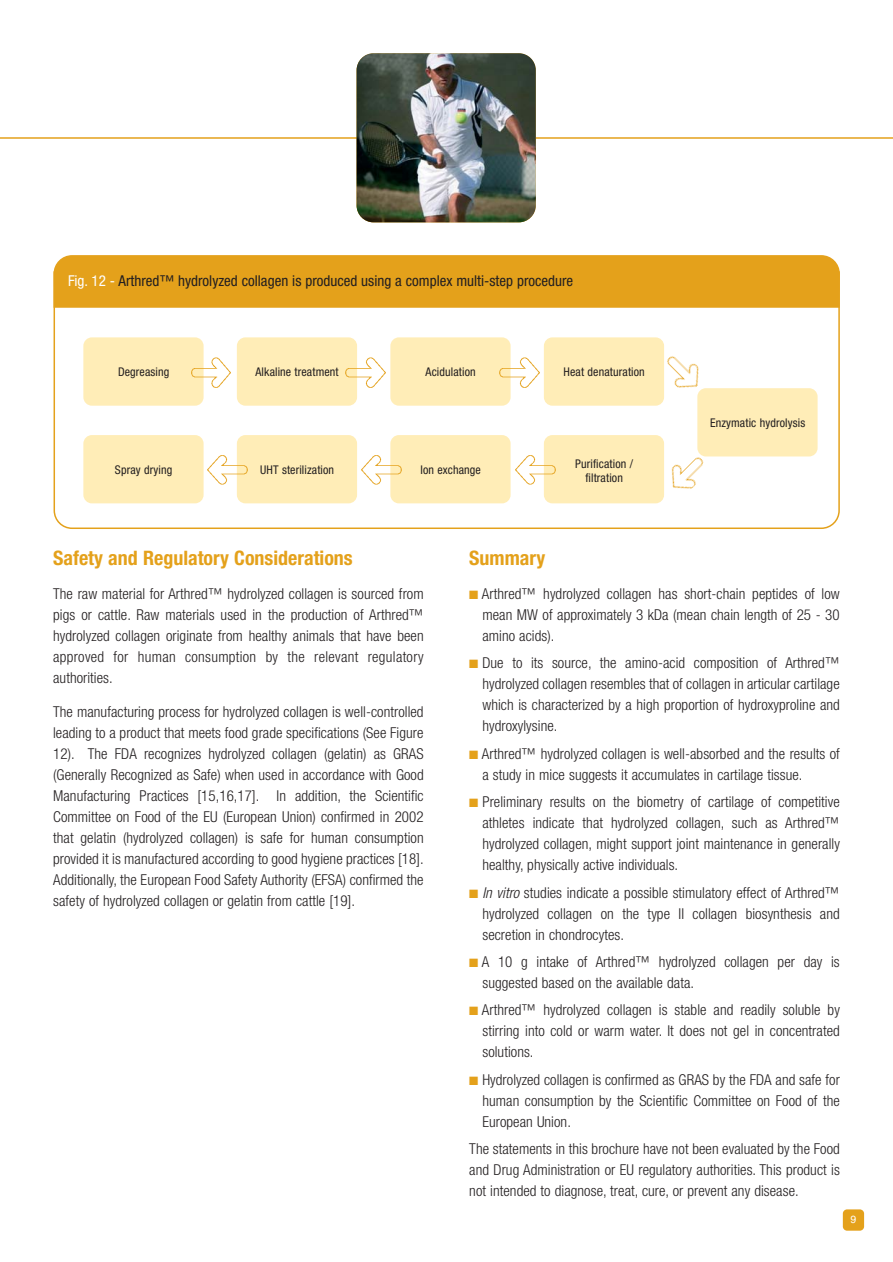
<style>
.page{position:relative;width:893px;height:1262px;background:#fff}
.page>*{position:absolute;margin:0;border:0;box-sizing:border-box;transform-origin:0 0}
.t1{font:700 condensed 19.95px "Helvetica Neue";color:#e4a11b}
.t2{font:300 condensed 15px/21px "Helvetica Neue";letter-spacing:.005em;color:#231f20;text-align:justify}
.t3{font:condensed 15px "Helvetica Neue";color:#231f20}
.t4{font:condensed 12px/14.4px "Helvetica Neue";letter-spacing:.01em;color:#231f20;text-align:center}
.t5{font:10.5px "Helvetica";color:#fff}
.s1{color:#fff}
.s2{color:#e4a11b}
.s3{font-style:italic}
</style>
<div class="page">
<div style="left:843px;top:1209px;width:21px;height:21px;background:#e4a11b;border-radius:4px"></div>
<hr style="left:0;top:137px;width:893px;height:2px;background:#e4a11b">
<img style="left:357px;top:53px;width:179px;height:169px;border-radius:17px">
<svg style="left:54px;top:308px;width:786px;height:221px"></svg>
<svg style="left:54px;top:255px;width:786px;height:16px;background:#e4a21f"></svg>
<div style="left:54px;top:272px;width:785px;height:35px;background:#e4a11b"></div>
<div style="left:54px;top:271px;width:786px;height:37px;border:2px solid #e4a11b"></div>
<div style="left:83px;top:337px;width:121px;height:69px;background:#ffedb7;border-radius:9px"></div>
<div style="left:237px;top:337px;width:120px;height:69px;background:#ffedb7;border-radius:9px"></div>
<div style="left:390px;top:337px;width:121px;height:69px;background:#ffedb7;border-radius:9px"></div>
<div style="left:544px;top:337px;width:120px;height:69px;background:#ffedb7;border-radius:9px"></div>
<div style="left:83px;top:435px;width:121px;height:68px;background:#ffedb7;border-radius:9px"></div>
<div style="left:237px;top:435px;width:120px;height:68px;background:#ffedb7;border-radius:9px"></div>
<div style="left:390px;top:435px;width:121px;height:68px;background:#ffedb7;border-radius:9px"></div>
<div style="left:544px;top:435px;width:120px;height:68px;background:#ffedb7;border-radius:9px"></div>
<div style="left:697px;top:388px;width:121px;height:68px;background:#ffedb7;border-radius:9px"></div>
<img style="left:191px;top:357px;width:41px;height:31px">
<img style="left:345px;top:357px;width:41px;height:31px">
<img style="left:499px;top:357px;width:41px;height:31px">
<img style="left:514px;top:454px;width:42px;height:32px">
<img style="left:360px;top:454px;width:42px;height:32px">
<img style="left:207px;top:454px;width:41px;height:32px">
<img style="left:664px;top:346px;width:44px;height:53px">
<img style="left:663px;top:446px;width:49px;height:53px">
<p class="t3" style="left:68px;top:275px;width:506px"><span class="s1">Fig. 12 -</span> Arthred™ hydrolyzed collagen is produced using a complex multi-step procedure</p>
<p class="t4" style="left:118px;top:366px;width:53px">Degreasing</p>
<p class="t4" style="left:256px;top:366px;width:85px">Alkaline treatment</p>
<p class="t4" style="left:426px;top:366px;width:52px">Acidulation</p>
<p class="t4" style="left:563px;top:366px;width:83px">Heat denaturation</p>
<p class="t4" style="left:115px;top:463px;width:59px">Spray drying</p>
<p class="t4" style="left:260px;top:463px;width:75px">UHT sterilization</p>
<p class="t4" style="left:420px;top:463px;width:62px">Ion exchange</p>
<p class="t4" style="left:575px;top:457px;width:59px">Purification / filtration</p>
<p class="t4" style="left:710px;top:417px;width:97px">Enzymatic hydrolysis</p>
<h1 class="t1" style="left:53px;top:551px;width:301px">Safety and Regulatory Considerations</h1>
<p class="t2" style="left:53px;top:584px;width:372px">The raw material for Arthred™ hydrolyzed collagen is sourced from pigs or cattle. Raw materials used in the production of Arthred™ hydrolyzed collagen originate from healthy animals that have been approved for human consumption by the relevant regulatory authorities.</p>
<p class="t2" style="left:53px;top:702px;width:372px">The manufacturing process for hydrolyzed collagen is well-controlled leading to a product that meets food grade specifications (See Figure 12). The FDA recognizes hydrolyzed collagen (gelatin) as GRAS (Generally Recognized as Safe) when used in accordance with Good Manufacturing Practices [15,16,17]. In addition, the Scientific Committee on Food of the EU (European Union) confirmed in 2002 that gelatin (hydrolyzed collagen) is safe for human consumption provided it is manufactured according to good hygiene practices [18].<br>Additionally, the European Food Safety Authority (EFSA) confirmed the safety of hydrolyzed collagen or gelatin from cattle [19].</p>
<h1 class="t1" style="left:469px;top:551px;width:78px">Summary</h1>
<p class="t2" style="left:482px;top:584px;width:359px;text-indent:-13px"><span class="s2">■</span> Arthred™ hydrolyzed collagen has short-chain peptides of low mean MW of approximately 3 kDa (mean chain length of 25 - 30 amino acids).</p>
<p class="t2" style="left:482px;top:654px;width:359px;text-indent:-13px"><span class="s2">■</span> Due to its source, the amino-acid composition of Arthred™ hydrolyzed collagen resembles that of collagen in articular cartilage which is characterized by a high proportion of hydroxyproline and hydroxylysine.</p>
<p class="t2" style="left:482px;top:744px;width:359px;text-indent:-13px"><span class="s2">■</span> Arthred™ hydrolyzed collagen is well-absorbed and the results of a study in mice suggests it accumulates in cartilage tissue.</p>
<p class="t2" style="left:482px;top:792px;width:359px;text-indent:-13px"><span class="s2">■</span> Preliminary results on the biometry of cartilage of competitive athletes indicate that hydrolyzed collagen, such as Arthred™ hydrolyzed collagen, might support joint maintenance in generally healthy, physically active individuals.</p>
<p class="t2" style="left:482px;top:883px;width:359px;text-indent:-13px"><span class="s2">■</span> <span class="s3">In vitro</span> studies indicate a possible stimulatory effect of Arthred™ hydrolyzed collagen on the type II collagen biosynthesis and secretion in chondrocytes.</p>
<p class="t2" style="left:482px;top:952px;width:359px;text-indent:-13px"><span class="s2">■</span> A 10 g intake of Arthred™ hydrolyzed collagen per day is suggested based on the available data.</p>
<p class="t2" style="left:482px;top:1001px;width:359px;text-indent:-13px"><span class="s2">■</span> Arthred™ hydrolyzed collagen is stable and readily soluble by stirring into cold or warm water. It does not gel in concentrated solutions.</p>
<p class="t2" style="left:482px;top:1070px;width:359px;text-indent:-13px"><span class="s2">■</span> Hydrolyzed collagen is confirmed as GRAS by the FDA and safe for human consumption by the Scientific Committee on Food of the European Union.</p>
<p class="t2" style="left:469px;top:1139px;width:372px">The statements in this brochure have not been evaluated by the Food and Drug Administration or EU regulatory authorities. This product is not intended to diagnose, treat, cure, or prevent any disease.</p>
<p class="t5" style="left:850px;top:1215px;width:7px">9</p>
</div>
